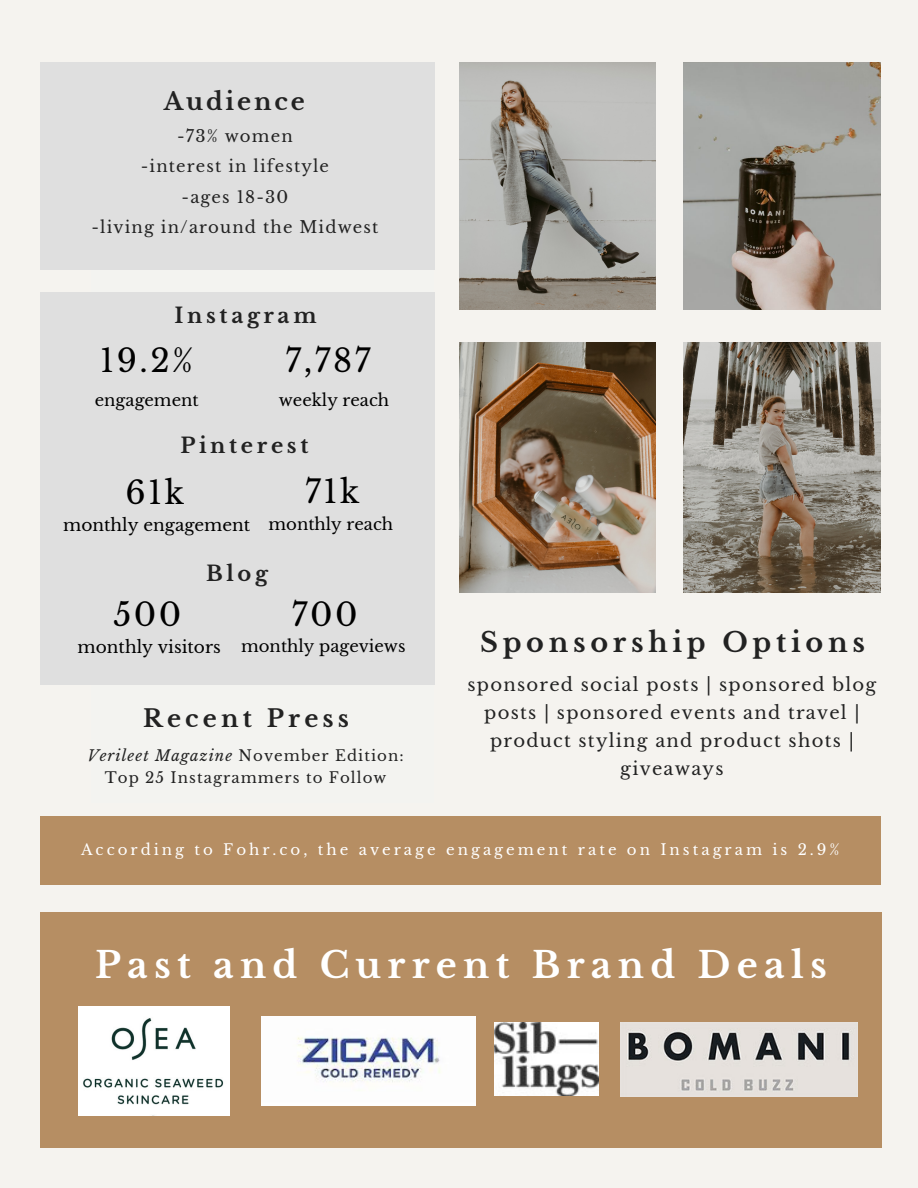
<style>
.page{position:relative;width:918px;height:1188px;background:#f5f3ef}
.page>*{position:absolute;margin:0;border:0;box-sizing:border-box;transform-origin:0 0}
.t1{font:700 36px "Libre Baskerville";letter-spacing:.175em;color:#fff}
.t2{font:31.5px "Libre Baskerville";letter-spacing:.08em;color:#000}
.t3{font:700 27px "Libre Baskerville";letter-spacing:.175em;color:#222}
.t4{font:700 24px "Libre Baskerville";letter-spacing:.175em;color:#222}
.t5{font:700 24px "Libre Baskerville";letter-spacing:.12em;color:#222}
.t6{font:700 21px "Libre Baskerville";letter-spacing:.175em;color:#222}
.t7{font:18px/28.2px "Libre Baskerville";letter-spacing:.07em;color:#222;text-align:center}
.t8{font:16.95px "Libre Baskerville";color:#000}
.t9{font:16.5px/30.3px "Libre Baskerville";letter-spacing:.07em;color:#222;text-align:center}
.t10{font:16.5px "Libre Baskerville";color:#000}
.t11{font:15px "Libre Baskerville";letter-spacing:.2em;color:#fff}
.t12{font:15px/22.5px "Libre Baskerville";letter-spacing:.07em;color:#222;text-align:center}
.s1{font-style:italic}
</style>
<div class="page">
<img style="left:459px;top:343px;width:197px;height:249px">
<div style="left:40px;top:913px;width:841px;height:235px;background:#b68e63"></div>
<img style="left:495px;top:1023px;width:103px;height:73px">
<img style="left:262px;top:1017px;width:214px;height:89px">
<img style="left:459px;top:62px;width:197px;height:248px">
<img style="left:684px;top:62px;width:197px;height:248px">
<img style="left:684px;top:343px;width:197px;height:249px">
<div style="left:40px;top:62px;width:395px;height:207px;background:#dfdfdf"></div>
<div style="left:40px;top:292px;width:395px;height:392px;background:#dfdfdf"></div>
<div style="left:40px;top:816px;width:841px;height:69px;background:#b68e63"></div>
<img style="left:621px;top:1022px;width:236px;height:74px">
<img style="left:78px;top:1006px;width:151px;height:109px">
<h3 class="t5" style="left:164px;top:86px;width:142px">Audience</h3>
<p class="t9" style="left:91px;top:121px;width:288px">-73% women<br>-interest in lifestyle<br>-ages 18-30<br>-living in/around the Midwest</p>
<p class="t6" style="left:175px;top:303px;width:144px">Instagram</p>
<h2 class="t2" style="left:100px;top:342px;width:95px">19.2%</h2>
<p class="t10" style="left:95px;top:390px;width:105px">engagement</p>
<h2 class="t2" style="left:285px;top:342px;width:87px">7,787</h2>
<p class="t10" style="left:279px;top:390px;width:112px">weekly reach</p>
<p class="t6" style="left:180px;top:433px;width:130px">Pinterest</p>
<h2 class="t2" style="left:125px;top:473px;width:60px">61k</h2>
<p class="t8" style="left:63px;top:514px;width:189px">monthly engagement</p>
<h2 class="t2" style="left:305px;top:473px;width:56px">71k</h2>
<p class="t10" style="left:269px;top:514px;width:126px">monthly reach</p>
<p class="t6" style="left:206px;top:560px;width:63px">Blog</p>
<h2 class="t2" style="left:113px;top:596px;width:69px">500</h2>
<p class="t8" style="left:78px;top:637px;width:145px">monthly visitors</p>
<h2 class="t2" style="left:292px;top:595px;width:67px">700</h2>
<p class="t10" style="left:241px;top:636px;width:166px">monthly pageviews</p>
<h3 class="t4" style="left:143px;top:704px;width:207px">Recent Press</h3>
<p class="t12" style="left:87px;top:744px;width:318px"><span class="s1">Verileet Magazine</span> November Edition:<br>Top 25 Instagrammers to Follow</p>
<h3 class="t3" style="left:480px;top:625px;width:387px">Sponsorship Options</h3>
<p class="t7" style="left:468px;top:670px;width:410px">sponsored social posts | sponsored blog posts | sponsored events and travel | product styling and product shots | giveaways</p>
<p class="t11" style="left:81px;top:841px;width:760px">According to Fohr.co, the average engagement rate on Instagram is 2.9%</p>
<h1 class="t1" style="left:95px;top:943px;width:734px">Past and Current Brand Deals</h1>
</div>
